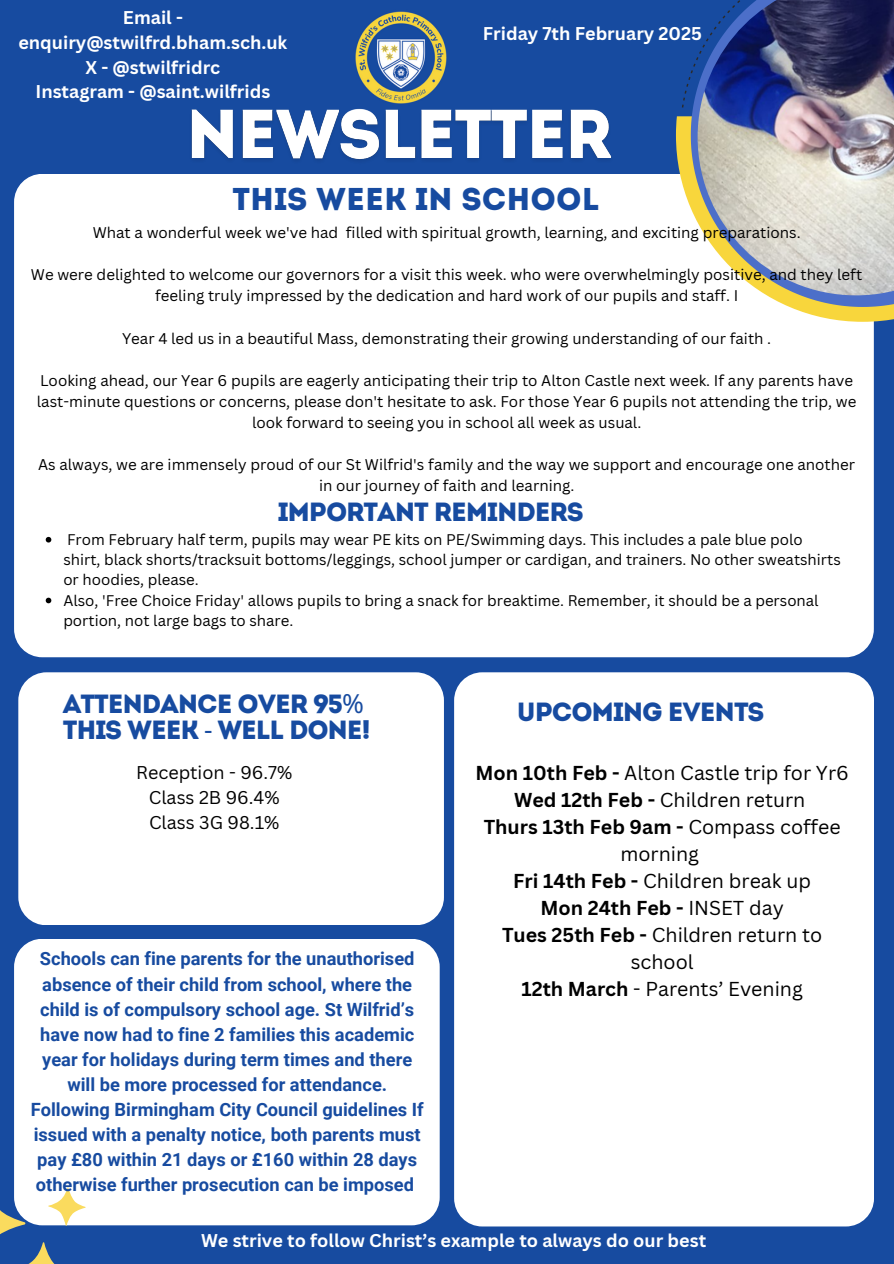
<style>
.page{position:relative;width:894px;height:1264px;background:#fff}
.page>*{position:absolute;margin:0;border:0;box-sizing:border-box;transform-origin:0 0}
.t1{font:31.5px "Intro";color:#174ba0}
.t2{font:26.25px/25.8px "Intro";letter-spacing:-.045em;color:#174ba0}
.t3{font:19.65px/27px "Canva Sans";color:#000;text-align:center}
.t4{font:700 18.3px/25px "Roboto";color:#174ba0;text-align:center}
.t5{font:700 18px/24.8px "Canva Sans";color:#fff;text-align:center}
.t6{font:18px/24.8px "Canva Sans";color:#000;text-align:center}
.t7{font:15.15px/21.1px "Canva Sans";color:#000;text-align:center}
.t8{font:15px/20.2px "Canva Sans";color:#000}
.s1{font-family:"Noto Sans"}
.s2{font-weight:700}
</style>
<div class="page">
<div style="left:0;top:0;width:893px;height:1263px;background:#174ba0"></div>
<div style="left:14px;top:174px;width:859px;height:483px;background:#fff;border-radius:28px"></div>
<svg style="left:676px;top:116px;width:217px;height:205px"></svg>
<svg style="left:690px;top:108px;width:203px;height:199px"></svg>
<svg style="left:682px;top:58px;width:15px;height:50px"></svg>
<div style="left:454px;top:672px;width:419px;height:554px;background:#fff;border-radius:28px"></div>
<div style="left:18px;top:672px;width:426px;height:253px;background:#fff;border-radius:28px"></div>
<div style="left:14px;top:938px;width:425px;height:287px;background:#fff;border-radius:28px"></div>
<img style="left:355px;top:11px;width:92px;height:93px">
<img style="left:191px;top:108px;width:421px;height:52px">
<svg style="left:0;top:1174px;width:86px;height:89px"></svg>
<img style="left:697px;top:0;width:196px;height:295px">
<svg style="left:46px;top:537px;width:5px;height:5px"></svg>
<svg style="left:46px;top:597px;width:5px;height:6px"></svg>
<h3 class="t5" style="left:18px;top:5px;width:270px">Email - enquiry@stwilfrd.bham.sch.uk<br>X - @stwilfridrc<br>Instagram - @saint.wilfrids</h3>
<h5 class="t5" style="left:482px;top:21px;width:221px">Friday 7th February 2025</h5>
<p class="t1" style="left:232px;top:186px;width:368px">THIS WEEK IN SCHOOL</p>
<p class="t7" style="left:93px;top:221px;width:709px">What a wonderful week we've had filled with spiritual growth, learning, and exciting preparations.</p>
<p class="t7" style="left:31px;top:264px;width:832px">We were delighted to welcome our governors for a visit this week. who were overwhelmingly positive, and they left feeling truly impressed by the dedication and hard work of our pupils and staff. I</p>
<h6 class="t7" style="left:122px;top:327px;width:650px">Year 4 led us in a beautiful Mass, demonstrating their growing understanding of our faith .</h6>
<h3 class="t7" style="left:37px;top:369px;width:820px">Looking ahead, our Year 6 pupils are eagerly anticipating their trip to Alton Castle next week. If any parents have last-minute questions or concerns, please don't hesitate to ask. For those Year 6 pupils not attending the trip, we look forward to seeing you in school all week as usual.</h3>
<p class="t7" style="left:38px;top:454px;width:818px">As always, we are immensely proud of our St Wilfrid's family and the way we support and encourage one another in our journey of faith and learning.</p>
<p class="t2" style="left:277px;top:502px;width:307px">IMPORTANT REMINDERS</p>
<h4 class="t8" style="left:63px;top:529px;width:778px">From February half term, pupils may wear PE kits on PE/Swimming days. This includes a pale blue polo<br>shirt, black shorts/tracksuit bottoms/leggings, school jumper or cardigan, and trainers. No other sweatshirts or hoodies, please.</h4>
<p class="t8" style="left:63px;top:589px;width:756px">Also, 'Free Choice Friday' allows pupils to bring a snack for breaktime. Remember, it should be a personal portion, not large bags to share.</p>
<p class="t2" style="left:63px;top:694px;width:309px">ATTENDANCE OVER 95<span class="s1">%<br></span>THIS WEEK <span class="s1">-</span> WELL DONE!</p>
<p class="t6" style="left:136px;top:759px;width:158px">Reception - 96.7%<br>Class 2B 96.4%<br>Class 3G 98.1%</p>
<h5 class="t4" style="left:31px;top:946px;width:394px">Schools can fine parents for the unauthorised absence of their child from school, where the child is of compulsory school age. St Wilfrid’s have now had to fine 2 families this academic year for holidays during term times and there will be more processed for attendance.<br>Following Birmingham City Council guidelines If issued with a penalty notice, both parents must pay £80 within 21 days or £160 within 28 days otherwise further prosecution can be imposed</h5>
<h4 class="t2" style="left:516px;top:701px;width:249px">UPCOMING EVENTS</h4>
<h2 class="t3" style="left:475px;top:759px;width:374px"><span class="s2">Mon 10th Feb -</span> Alton Castle trip for Yr6<br><span class="s2">Wed 12th Feb -</span> Children return<br><span class="s2">Thurs 13th Feb 9am -</span> Compass coffee morning<br><span class="s2">Fri 14th Feb -</span> Children break up<br><span class="s2">Mon 24th Feb -</span> INSET day<br><span class="s2">Tues 25th Feb -</span> Children return to school<br><span class="s2">12th March</span> - Parents’ Evening</h2>
<h3 class="t5" style="left:201px;top:1227px;width:506px">We strive to follow Christ’s example to always do our best</h3>
</div>
